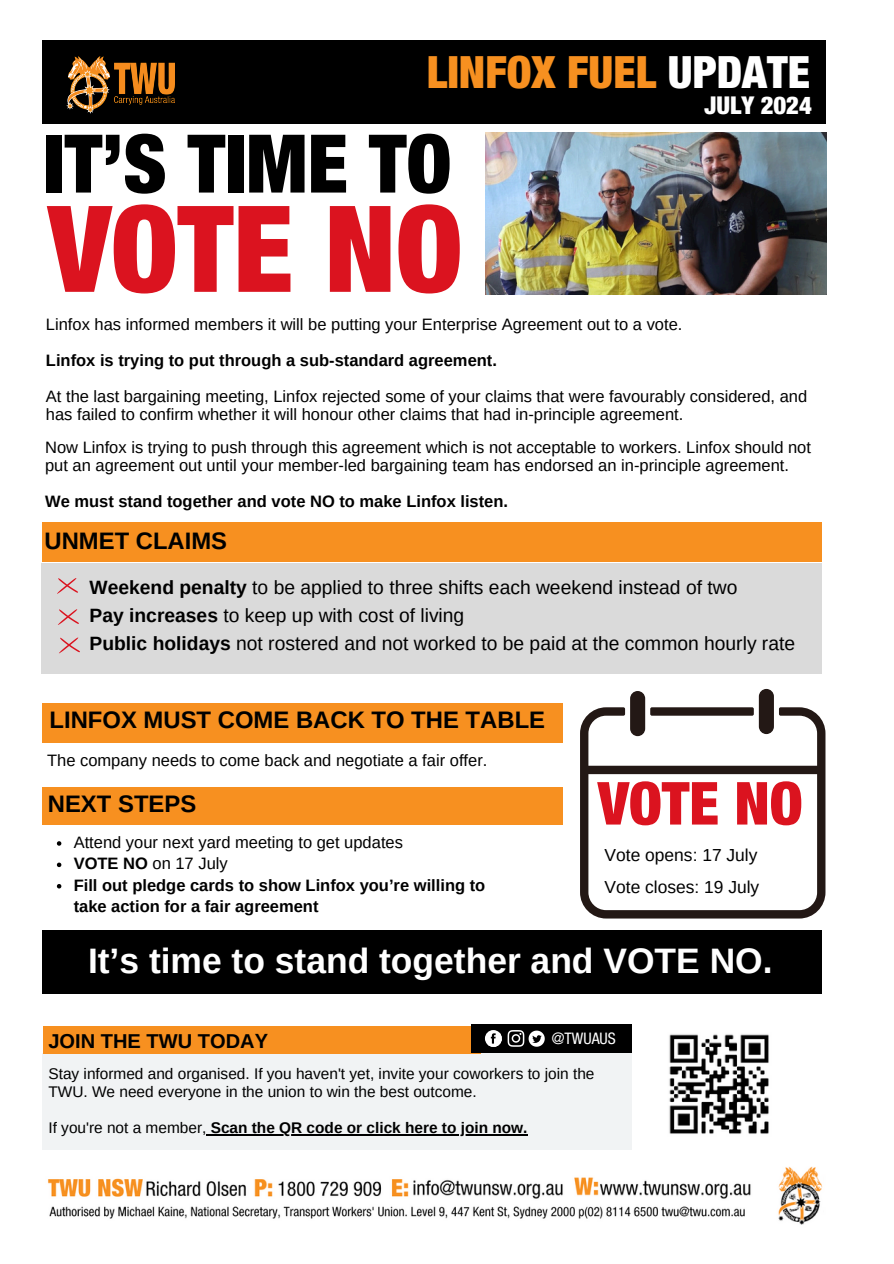
<style>
.page{position:relative;width:894px;height:1264px;background:#fff}
.page>*{position:absolute;margin:0;border:0;box-sizing:border-box;transform-origin:0 0}
.t1{font:900 condensed 120px "Helvetica Neue LT Std";color:#db131f}
.t2{font:900 condensed 80.85px "Helvetica Neue LT Std";color:#000}
.t3{font:900 condensed 59.4px "Helvetica Neue LT Std";color:#db131f}
.t4{font:900 condensed 44.55px "Helvetica Neue LT Std";color:#f79020}
.t5{font:700 35.4px "Arimo";color:#fff}
.t6{font:900 condensed 24.6px "Helvetica Neue LT Std";color:#fff}
.t7{font:700 23.85px "Arimo";color:#000}
.t8{font:700 20.1px "Arimo";color:#000}
.t9{font:19.2px "Arimo";color:#000}
.t10{font:17.4px "Arimo";color:#000}
.t11{font:16.5px/18px "Arimo";color:#000}
.t12{font:700 16.5px/21.3px "Arimo";color:#000}
.t13{font:condensed 15.9px "Helvetica Neue LT Std";color:#fff}
.t14{font:15.45px/18px "Arimo";color:#000}
.t15{font:700 15.45px "Arimo";color:#000}
.s1{color:#fff}
.s2{font-weight:700}
.s3{font-weight:400}
</style>
<div class="page">
<div style="left:42px;top:41px;width:783px;height:83px;background:#000"></div>
<img style="left:66px;top:56px;width:108px;height:58px">
<img style="left:669px;top:1034px;width:100px;height:100px">
<div style="left:42px;top:522px;width:779px;height:40px;background:#f79020"></div>
<div style="left:41px;top:563px;width:781px;height:110px;background:#dadada"></div>
<div style="left:42px;top:1053px;width:590px;height:96px;background:#f1f3f4"></div>
<div style="left:43px;top:1025px;width:437px;height:28px;background:#f79020"></div>
<div style="left:471px;top:1024px;width:161px;height:29px;background:#000"></div>
<svg style="left:485px;top:1030px;width:16px;height:16px"></svg>
<svg style="left:487px;top:1030px;width:57px;height:17px"></svg>
<div style="left:42px;top:930px;width:779px;height:64px;background:#000"></div>
<svg style="left:57px;top:578px;width:21px;height:15px"></svg>
<svg style="left:58px;top:609px;width:21px;height:16px"></svg>
<svg style="left:59px;top:637px;width:21px;height:16px"></svg>
<div style="left:42px;top:702px;width:520px;height:40px;background:#f79020"></div>
<div style="left:42px;top:787px;width:520px;height:37px;background:#f79020"></div>
<svg style="left:580px;top:707px;width:245px;height:211px"></svg>
<div style="left:630px;top:691px;width:15px;height:45px;background:#231815;border-radius:8px"></div>
<div style="left:758px;top:689px;width:15px;height:45px;background:#231815;border-radius:8px"></div>
<hr style="left:211px;top:1134px;width:316px;height:1px;background:#000">
<img style="left:485px;top:132px;width:341px;height:162px">
<svg style="left:57px;top:841px;width:4px;height:4px"></svg>
<svg style="left:57px;top:862px;width:4px;height:5px"></svg>
<svg style="left:57px;top:884px;width:4px;height:4px"></svg>
<img style="left:48px;top:1166px;width:775px;height:59px">
<p class="t4" style="left:426px;top:56px;width:384px">LINFOX FUEL <span class="s1">UPDATE</span></p>
<p class="t6" style="left:704px;top:97px;width:109px">JULY 2024</p>
<p class="t2" style="left:44px;top:135px;width:409px">IT’S TIME TO</p>
<p class="t1" style="left:48px;top:206px;width:415px">VOTE NO</p>
<h2 class="t11" style="left:46px;top:315px;width:638px">Linfox has informed members it will be putting your Enterprise Agreement out to a vote.</h2>
<p class="t12" style="left:46px;top:349px;width:452px">Linfox is trying to put through a sub-standard agreement.</p>
<h1 class="t11" style="left:46px;top:387px;width:762px">At the last bargaining meeting, Linfox rejected some of your claims that were favourably considered, and has failed to confirm whether it will honour other claims that had in-principle agreement.</h1>
<p class="t11" style="left:45px;top:438px;width:767px">Now Linfox is trying to push through this agreement which is not acceptable to workers. Linfox should not put an agreement out until your member-led bargaining team has endorsed an in-principle agreement.</p>
<p class="t12" style="left:45px;top:490px;width:464px">We must stand together and vote NO to make Linfox listen.</p>
<p class="t7" style="left:45px;top:527px;width:184px">UNMET CLAIMS</p>
<p class="t9" style="left:89px;top:576px;width:649px"><span class="s2">Weekend penalty</span> to be applied to three shifts each weekend instead of two</p>
<p class="t9" style="left:89px;top:604px;width:376px"><span class="s2">Pay increases</span> to keep up with cost of living</p>
<h6 class="t9" style="left:89px;top:633px;width:707px"><span class="s2">Public holidays</span> not rostered and not worked to be paid at the common hourly rate</h6>
<p class="t7" style="left:49px;top:706px;width:497px">LINFOX MUST COME BACK TO THE TABLE</p>
<p class="t11" style="left:47px;top:751px;width:441px">The company needs to come back and negotiate a fair offer.</p>
<p class="t7" style="left:48px;top:790px;width:150px">NEXT STEPS</p>
<p class="t11" style="left:74px;top:833px;width:331px">Attend your next yard meeting to get updates</p>
<p class="t11" style="left:74px;top:854px;width:155px"><span class="s2">VOTE NO</span> on 17 July</p>
<h5 class="t12" style="left:74px;top:874px;width:413px">Fill out pledge cards to show Linfox you’re willing to take action for a fair agreement</h5>
<p class="t3" style="left:597px;top:782px;width:206px">VOTE NO</p>
<h3 class="t10" style="left:604px;top:845px;width:154px">Vote opens: 17 July</h3>
<h6 class="t10" style="left:604px;top:877px;width:156px">Vote closes: 19 July</h6>
<p class="t5" style="left:88px;top:941px;width:685px">It’s time to stand together and VOTE NO.</p>
<p class="t8" style="left:48px;top:1030px;width:221px">JOIN THE TWU TODAY</p>
<h6 class="t13" style="left:551px;top:1033px;width:66px">@TWUAUS</h6>
<p class="t14" style="left:48px;top:1064px;width:547px">Stay informed and organised. If you haven't yet, invite your coworkers to join the<br>TWU. We need everyone in the union to win the best outcome.</p>
<p class="t15" style="left:48px;top:1119px;width:480px"><span class="s3">If you're not a member,</span> Scan the QR code or click here to join now.</p>
</div>
